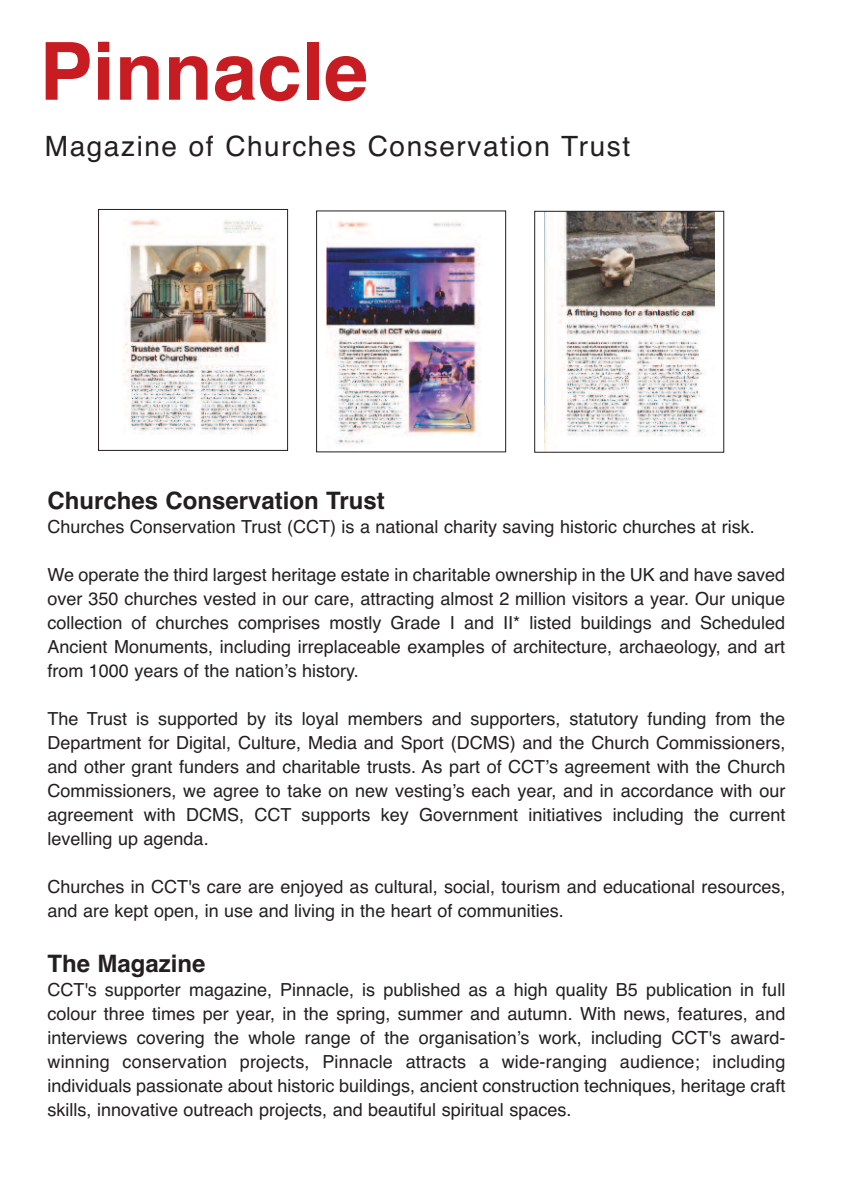
<style>
.page{position:relative;width:842px;height:1191px;background:#fff}
.page>*{position:absolute;margin:0;border:0;box-sizing:border-box;transform-origin:0 0}
.t1{font:700 80px "Helvetica";color:#c71c22}
.t2{font:28px "Helvetica";letter-spacing:.055em;color:#231f20}
.t3{font:700 24px "Helvetica";color:#231f20}
.t4{font:18px/24px "Helvetica";color:#231f20;text-align:justify}
</style>
<div class="page">
<img style="left:326px;top:221px;width:155px;height:223px">
<div style="left:316px;top:210px;width:190px;height:242px;border:1px solid #231f20"></div>
<img style="left:544px;top:213px;width:170px;height:238px">
<div style="left:534px;top:211px;width:190px;height:242px;border:1px solid #231f20"></div>
<img style="left:123px;top:219px;width:150px;height:216px">
<div style="left:98px;top:209px;width:190px;height:242px;border:1px solid #231f20"></div>
<h1 class="t1" style="left:39px;top:25px;width:331px">Pinnacle</h1>
<h2 class="t2" style="left:45px;top:130px;width:587px">Magazine of Churches Conservation Trust</h2>
<h3 class="t3" style="left:47px;top:486px;width:339px">Churches Conservation Trust</h3>
<p class="t4" style="left:47px;top:514px;width:709px">Churches Conservation Trust (CCT) is a national charity saving historic churches at risk.</p>
<p class="t4" style="left:47px;top:562px;width:739px">We operate the third largest heritage estate in charitable ownership in the UK and have saved over 350 churches vested in our care, attracting almost 2 million visitors a year. Our unique collection of churches comprises mostly Grade I and II* listed buildings and Scheduled Ancient Monuments, including irreplaceable examples of architecture, archaeology, and art from 1000 years of the nation’s history.</p>
<p class="t4" style="left:47px;top:706px;width:739px">The Trust is supported by its loyal members and supporters, statutory funding from the Department for Digital, Culture, Media and Sport (DCMS) and the Church Commissioners, and other grant funders and charitable trusts. As part of CCT’s agreement with the Church Commissioners, we agree to take on new vesting’s each year, and in accordance with our agreement with DCMS, CCT supports key Government initiatives including the current levelling up agenda.</p>
<p class="t4" style="left:48px;top:874px;width:739px">Churches in CCT's care are enjoyed as cultural, social, tourism and educational resources, and are kept open, in use and living in the heart of communities.</p>
<h3 class="t3" style="left:47px;top:949px;width:160px">The Magazine</h3>
<p class="t4" style="left:47px;top:977px;width:739px">CCT's supporter magazine, Pinnacle, is published as a high quality B5 publication in full colour three times per year, in the spring, summer and autumn. With news, features, and interviews covering the whole range of the organisation’s work, including CCT's award&shy;winning conservation projects, Pinnacle attracts a wide-ranging audience; including individuals passionate about historic buildings, ancient construction techniques, heritage craft skills, innovative outreach projects, and beautiful spiritual spaces.</p>
</div>
